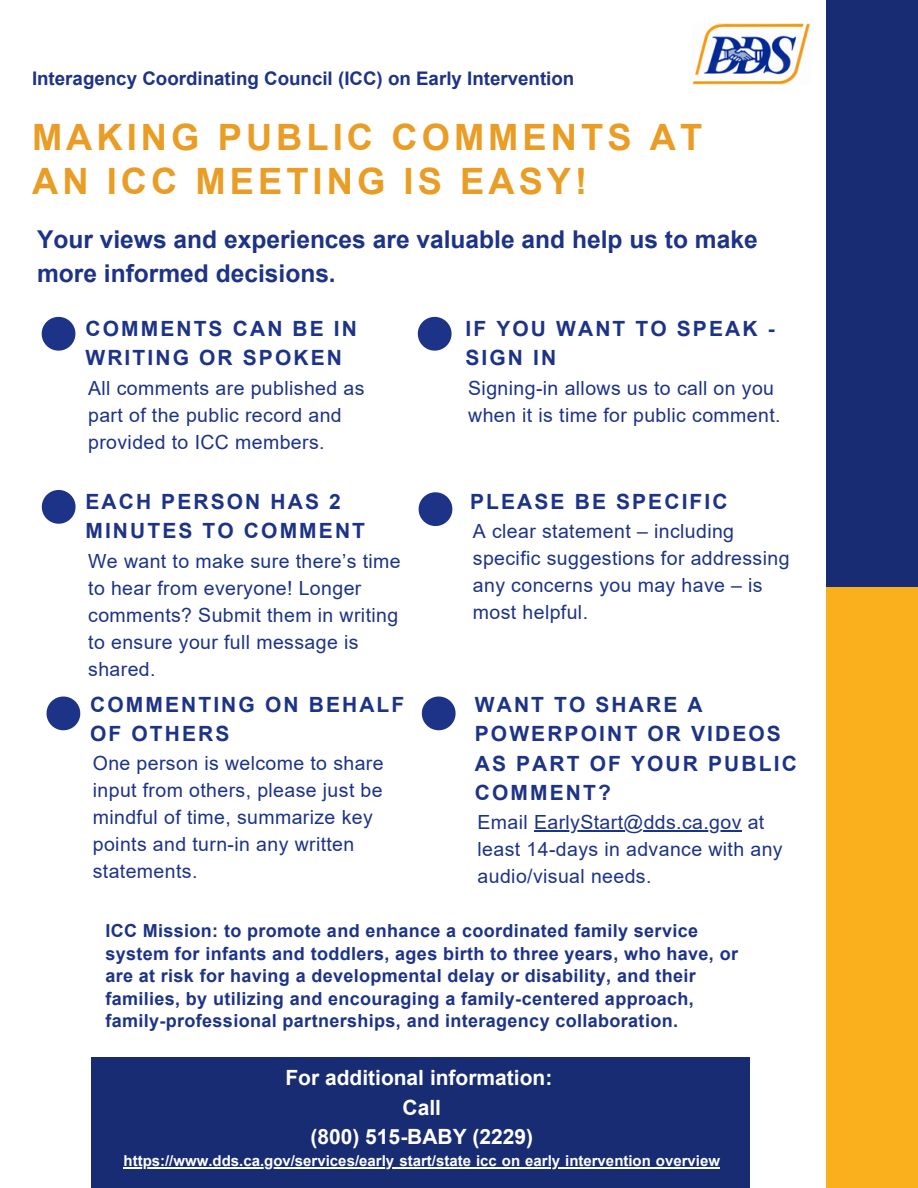
<style>
.page{position:relative;width:918px;height:1188px;background:#fff}
.page>*{position:absolute;margin:0;border:0;box-sizing:border-box;transform-origin:0 0}
.t1{font:700 36.3px/44px "Arial";letter-spacing:.11em;color:#ea9d25}
.t2{font:700 24.6px/33.8px "Arial";color:#1d3387}
.t3{font:700 21px "Arial";letter-spacing:.1em;color:#1d3387}
.t4{font:700 21px/29.2px "Arial";color:#fff;text-align:center}
.t5{font:19.5px/27px "Arial";letter-spacing:.02em;color:#1d3387}
.t6{font:700 18.75px "Arial";color:#1d3387}
.t7{font:700 18px/22.5px "Arial";letter-spacing:.02em;color:#1d3387}
.t8{font:700 15px "Arial";color:#fff}
</style>
<div class="page">
<hr style="left:534px;top:830px;width:208px;height:1px;background:#1d3387">
<img style="left:693px;top:24px;width:118px;height:61px">
<div style="left:827px;top:0;width:91px;height:594px;background:#172c73"></div>
<div style="left:827px;top:587px;width:91px;height:601px;background:#faaf1d"></div>
<svg style="left:42px;top:317px;width:33px;height:34px"></svg>
<svg style="left:42px;top:490px;width:34px;height:34px"></svg>
<svg style="left:47px;top:697px;width:33px;height:33px"></svg>
<svg style="left:418px;top:317px;width:34px;height:34px"></svg>
<svg style="left:419px;top:492px;width:33px;height:34px"></svg>
<svg style="left:422px;top:697px;width:34px;height:33px"></svg>
<div style="left:92px;top:1057px;width:658px;height:131px;background:#172c73"></div>
<hr style="left:124px;top:1167px;width:596px;height:2px;background:#fff">
<p class="t6" style="left:32px;top:68px;width:544px">Interagency Coordinating Council (ICC) on Early Intervention</p>
<h1 class="t1" style="left:32px;top:115px;width:672px">MAKING PUBLIC COMMENTS AT<br>AN ICC MEETING IS EASY!</h1>
<h2 class="t2" style="left:37px;top:223px;width:722px">Your views and experiences are valuable and help us to make more informed decisions.</h2>
<p class="t3" style="left:85px;top:317px;width:139px">COMMENTS</p>
<p class="t3" style="left:85px;top:346px;width:258px">WRITING OR SPOKEN</p>
<p class="t3" style="left:466px;top:346px;width:92px">SIGN IN</p>
<p class="t5" style="left:88px;top:374px;width:278px">All comments are published as</p>
<p class="t5" style="left:468px;top:374px;width:307px">Signing-in allows us to call on you</p>
<p class="t5" style="left:88px;top:401px;width:255px">part of the public record and</p>
<p class="t5" style="left:468px;top:401px;width:314px">when it is time for public comment.</p>
<p class="t5" style="left:88px;top:428px;width:238px">provided to ICC members.</p>
<p class="t3" style="left:233px;top:317px;width:126px">CAN BE IN</p>
<p class="t3" style="left:466px;top:317px;width:311px">IF YOU WANT TO SPEAK -</p>
<p class="t3" style="left:85px;top:490px;width:257px">EACH PERSON HAS 2</p>
<p class="t3" style="left:470px;top:490px;width:259px">PLEASE BE SPECIFIC</p>
<p class="t3" style="left:85px;top:519px;width:281px">MINUTES TO COMMENT</p>
<p class="t5" style="left:473px;top:518px;width:263px">A clear statement – including</p>
<p class="t5" style="left:88px;top:547px;width:314px">We want to make sure there’s time</p>
<p class="t5" style="left:473px;top:545px;width:318px">specific suggestions for addressing</p>
<p class="t5" style="left:88px;top:574px;width:275px">to hear from everyone! Longer</p>
<p class="t5" style="left:473px;top:572px;width:291px">any concerns you may have – is</p>
<p class="t5" style="left:88px;top:601px;width:312px">comments? Submit them in writing</p>
<p class="t5" style="left:473px;top:599px;width:117px">most helpful.</p>
<p class="t5" style="left:88px;top:628px;width:272px">to ensure your full message is shared.</p>
<p class="t3" style="left:90px;top:693px;width:316px">COMMENTING ON BEHALF</p>
<p class="t3" style="left:475px;top:693px;width:229px">WANT TO SHARE A</p>
<p class="t3" style="left:90px;top:722px;width:141px">OF OTHERS</p>
<p class="t3" style="left:475px;top:722px;width:308px">POWERPOINT OR VIDEOS</p>
<p class="t5" style="left:93px;top:750px;width:292px">One person is welcome to share</p>
<p class="t3" style="left:475px;top:752px;width:324px">AS PART OF YOUR PUBLIC</p>
<p class="t5" style="left:93px;top:777px;width:291px">input from others, please just be</p>
<p class="t3" style="left:475px;top:781px;width:138px">COMMENT?</p>
<p class="t5" style="left:93px;top:804px;width:281px">mindful of time, summarize key</p>
<p class="t5" style="left:478px;top:809px;width:288px">Email EarlyStart@dds.ca.gov at</p>
<p class="t5" style="left:93px;top:831px;width:263px">points and turn-in any written</p>
<p class="t5" style="left:478px;top:836px;width:307px">least 14-days in advance with any</p>
<p class="t5" style="left:93px;top:858px;width:106px">statements.</p>
<p class="t5" style="left:478px;top:863px;width:175px">audio/visual needs.</p>
<p class="t7" style="left:105px;top:920px;width:634px">ICC Mission: to promote and enhance a coordinated family service system for infants and toddlers, ages birth to three years, who have, or are at risk for having a developmental delay or disability, and their families, by utilizing and encouraging a family-centered approach, family-professional partnerships, and interagency collaboration.</p>
<p class="t4" style="left:285px;top:1063px;width:268px">For additional information:<br>Call<br>(800) 515-BABY (2229)</p>
<p class="t8" style="left:124px;top:1153px;width:598px">https://www.dds.ca.gov/services/early start/state icc on early intervention overview</p>
</div>
